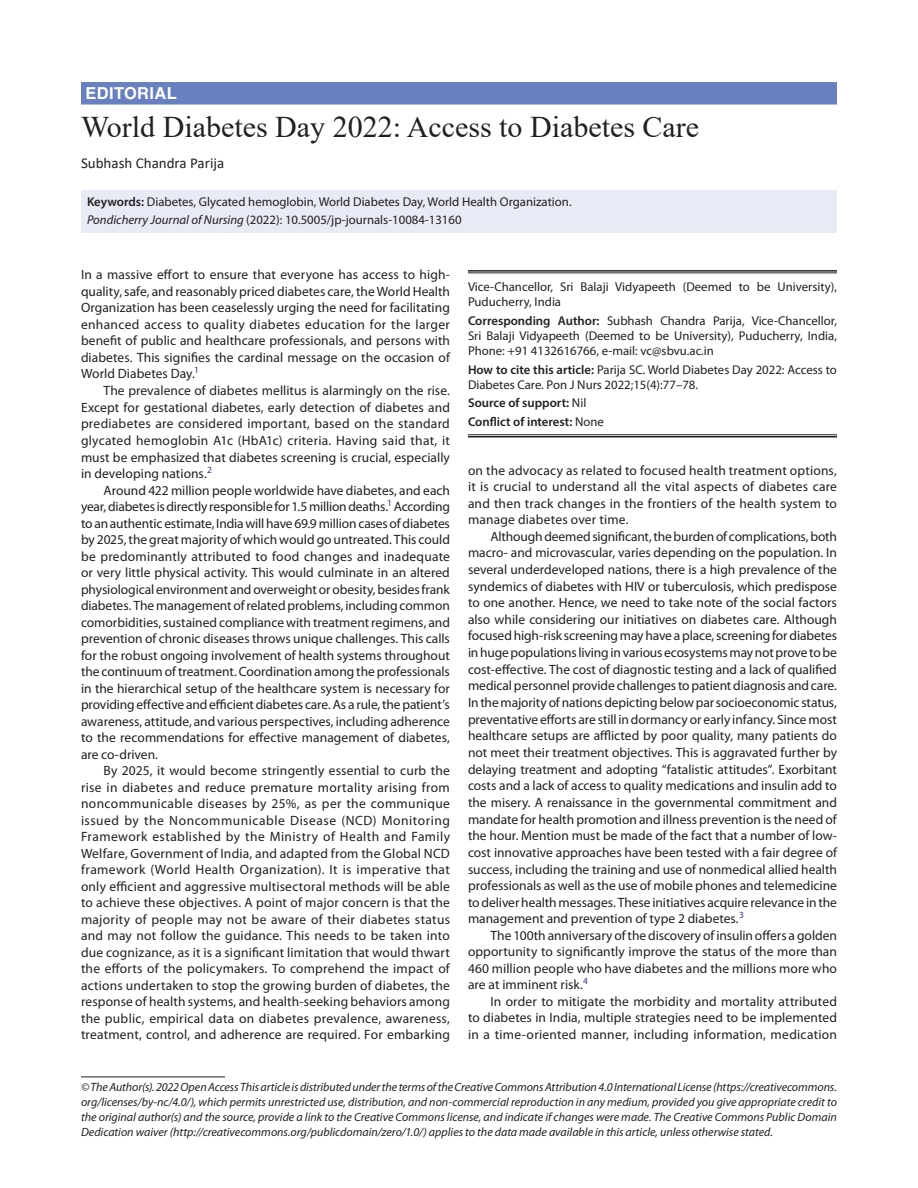
<style>
.page{position:relative;width:918px;height:1188px;background:#fff}
.page>*{position:absolute;margin:0;border:0;box-sizing:border-box;transform-origin:0 0}
.t1{font:30px "Times New Roman";color:#231f20}
.ArticleType{font:700 16.5px "Helvetica LT Std";letter-spacing:.025em;color:#fff}
.AuthorName{font:15px "Calibri";color:#231f20}
.Para-Indent{font:13.5px/16.5px "Myriad Pro";letter-spacing:.005em;color:#231f20;text-align:justify}
.Para-NoIndent{font:13.5px/16.5px "Myriad Pro";letter-spacing:.005em;color:#231f20;text-align:justify}
.Corresponding_Author{font:12.75px/15.3px "Myriad Pro";color:#231f20;text-align:justify}
.How_to_Cite{font:12.75px/15.3px "Myriad Pro";color:#231f20}
.Keywords{font:12.75px "Myriad Pro";color:#231f20}
.Affiliation-first{font:12.75px/15.3px "Myriad Pro";color:#231f20}
.JT_DOI{font:12.75px "Myriad Pro";color:#231f20}
.COI{font:600 12.75px "Myriad Pro";color:#231f20}
.Source{font:600 12.75px "Myriad Pro";color:#231f20}
.FootNote{font:italic 12px/15px "Myriad Pro";color:#231f20;text-align:justify}
.s1{font-weight:600}
.s2{font-style:italic}
.s3{font-weight:400}
</style>
<div class="page">
<div style="left:81px;top:82px;width:756px;height:23px;background:#6880c0"></div>
<div style="left:81px;top:190px;width:756px;height:25px;background:#e8eaf5"></div>
<div style="left:81px;top:208px;width:756px;height:25px;background:#e8eaf5"></div>
<hr style="left:81px;top:1077px;width:144px;height:1px;background:#231f20">
<hr style="left:468px;top:270px;width:369px;height:2px;background:#231f20">
<hr style="left:468px;top:273px;width:369px;height:1px;background:#231f20">
<hr style="left:468px;top:435px;width:369px;height:1px;background:#231f20">
<hr style="left:468px;top:436px;width:369px;height:2px;background:#231f20">
<p class="ArticleType" style="left:86px;top:83px;width:93px">EDITORIAL</p>
<p class="t1" style="left:81px;top:106px;width:620px">World Diabetes Day 2022: Access to Diabetes Care</p>
<p class="AuthorName" style="left:81px;top:153px;width:145px">Subhash Chandra Parija</p>
<p class="Keywords" style="left:87px;top:194px;width:486px"><span class="s1">Keywords:</span> Diabetes, Glycated hemoglobin, World Diabetes Day, World Health Organization.</p>
<p class="JT_DOI" style="left:87px;top:212px;width:376px"><span class="s2">Pondicherry Journal of Nursing</span> (2022): 10.5005/jp-journals-10084-13160</p>
<p class="Para-NoIndent" style="left:81px;top:266px;width:371px">In a massive effort to ensure that everyone has access to high&shy;quality, safe, and reasonably priced diabetes care, the World Health Organization has been ceaselessly urging the need for facilitating enhanced access to quality diabetes education for the larger benefit of public and healthcare professionals, and persons with diabetes. This signifies the cardinal message on the occasion of World Diabetes Day.<sup>1</sup></p>
<p class="Para-Indent" style="left:81px;top:382px;width:371px;text-indent:22px">The prevalence of diabetes mellitus is alarmingly on the rise.<br>Except for gestational diabetes, early detection of diabetes and prediabetes are considered important, based on the standard glycated hemoglobin A1c (HbA1c) criteria. Having said that, it must be emphasized that diabetes screening is crucial, especially in developing nations.<sup>2</sup></p>
<p class="Para-Indent" style="left:81px;top:482px;width:371px;text-indent:22px">Around 422 million people worldwide have diabetes, and each year, diabetes is directly responsible for 1.5 million deaths.<sup>1</sup> According to an authentic estimate, India will have 69.9 million cases of diabetes by 2025, the great majority of which would go untreated. This could be predominantly attributed to food changes and inadequate or very little physical activity. This would culminate in an altered physiological environment and overweight or obesity, besides frank diabetes. The management of related problems, including common comorbidities, sustained compliance with treatment regimens, and prevention of chronic diseases throws unique challenges. This calls for the robust ongoing involvement of health systems throughout the continuum of treatment. Coordination among the professionals in the hierarchical setup of the healthcare system is necessary for providing effective and efficient diabetes care. As a rule, the patient’s awareness, attitude, and various perspectives, including adherence to the recommendations for effective management of diabetes, are co-driven.</p>
<p class="Para-Indent" style="left:81px;top:762px;width:371px;text-indent:22px">By 2025, it would become stringently essential to curb the rise in diabetes and reduce premature mortality arising from noncommunicable diseases by 25%, as per the communique issued by the Noncommunicable Disease (NCD) Monitoring Framework established by the Ministry of Health and Family Welfare, Government of India, and adapted from the Global NCD framework (World Health Organization). It is imperative that only efficient and aggressive multisectoral methods will be able to achieve these objectives. A point of major concern is that the majority of people may not be aware of their diabetes status and may not follow the guidance. This needs to be taken into due cognizance, as it is a significant limitation that would thwart the efforts of the policymakers. To comprehend the impact of actions undertaken to stop the growing burden of diabetes, the response of health systems, and health-seeking behaviors among the public, empirical data on diabetes prevalence, awareness, treatment, control, and adherence are required. For embarking</p>
<p class="Affiliation-first" style="left:468px;top:279px;width:370px">Vice-Chancellor, Sri Balaji Vidyapeeth (Deemed to be University),<br>Puducherry, India</p>
<p class="Corresponding_Author" style="left:468px;top:313px;width:371px"><span class="s1">Corresponding Author:</span> Subhash Chandra Parija, Vice-Chancellor, Sri Balaji Vidyapeeth (Deemed to be University), Puducherry, India, Phone: +91 4132616766, e-mail: vc@sbvu.ac.in</p>
<p class="How_to_Cite" style="left:468px;top:361px;width:370px"><span class="s1">How to cite this article:</span> Parija SC. World Diabetes Day 2022: Access to<br>Diabetes Care. Pon J Nurs 2022;15(4):77–78.</p>
<p class="Source" style="left:468px;top:395px;width:120px">Source of support: <span class="s3">Nil</span></p>
<p class="COI" style="left:468px;top:413px;width:137px">Conflict of interest: <span class="s3">None</span></p>
<p class="Para-Indent" style="left:468px;top:462px;width:371px">on the advocacy as related to focused health treatment options, it is crucial to understand all the vital aspects of diabetes care and then track changes in the frontiers of the health system to manage diabetes over time.</p>
<p class="Para-Indent" style="left:468px;top:527px;width:371px;text-indent:22px">Although deemed significant, the burden of complications, both macro- and microvascular, varies depending on the population. In several underdeveloped nations, there is a high prevalence of the syndemics of diabetes with HIV or tuberculosis, which predispose to one another. Hence, we need to take note of the social factors also while considering our initiatives on diabetes care. Although focused high-risk screening may have a place, screening for diabetes in huge populations living in various ecosystems may not prove to be cost-effective. The cost of diagnostic testing and a lack of qualified medical personnel provide challenges to patient diagnosis and care.<br>In the majority of nations depicting below par socioeconomic status, preventative efforts are still in dormancy or early infancy. Since most healthcare setups are afflicted by poor quality, many patients do not meet their treatment objectives. This is aggravated further by delaying treatment and adopting “fatalistic attitudes”. Exorbitant costs and a lack of access to quality medications and insulin add to the misery. A renaissance in the governmental commitment and mandate for health promotion and illness prevention is the need of the hour. Mention must be made of the fact that a number of low&shy;cost innovative approaches have been tested with a fair degree of success, including the training and use of nonmedical allied health professionals as well as the use of mobile phones and telemedicine to deliver health messages. These initiatives acquire relevance in the management and prevention of type 2 diabetes.<sup>3</sup></p>
<p class="Para-Indent" style="left:468px;top:927px;width:371px;text-indent:22px">The 100th anniversary of the discovery of insulin offers a golden opportunity to significantly improve the status of the more than 460 million people who have diabetes and the millions more who are at imminent risk.<sup>4</sup></p>
<p class="Para-Indent" style="left:468px;top:993px;width:371px;text-indent:22px">In order to mitigate the morbidity and mortality attributed to diabetes in India, multiple strategies need to be implemented in a time-oriented manner, including information, medication</p>
<p class="FootNote" style="left:81px;top:1079px;width:758px">© The Author(s). 2022 Open Access This article is distributed under the terms of the Creative Commons Attribution 4.0 International License (https://creativecommons. org/licenses/by-nc/4.0/), which permits unrestricted use, distribution, and non-commercial reproduction in any medium, provided you give appropriate credit to the original author(s) and the source, provide a link to the Creative Commons license, and indicate if changes were made. The Creative Commons Public Domain Dedication waiver (http://creativecommons.org/publicdomain/zero/1.0/) applies to the data made available in this article, unless otherwise stated.</p>
</div>
